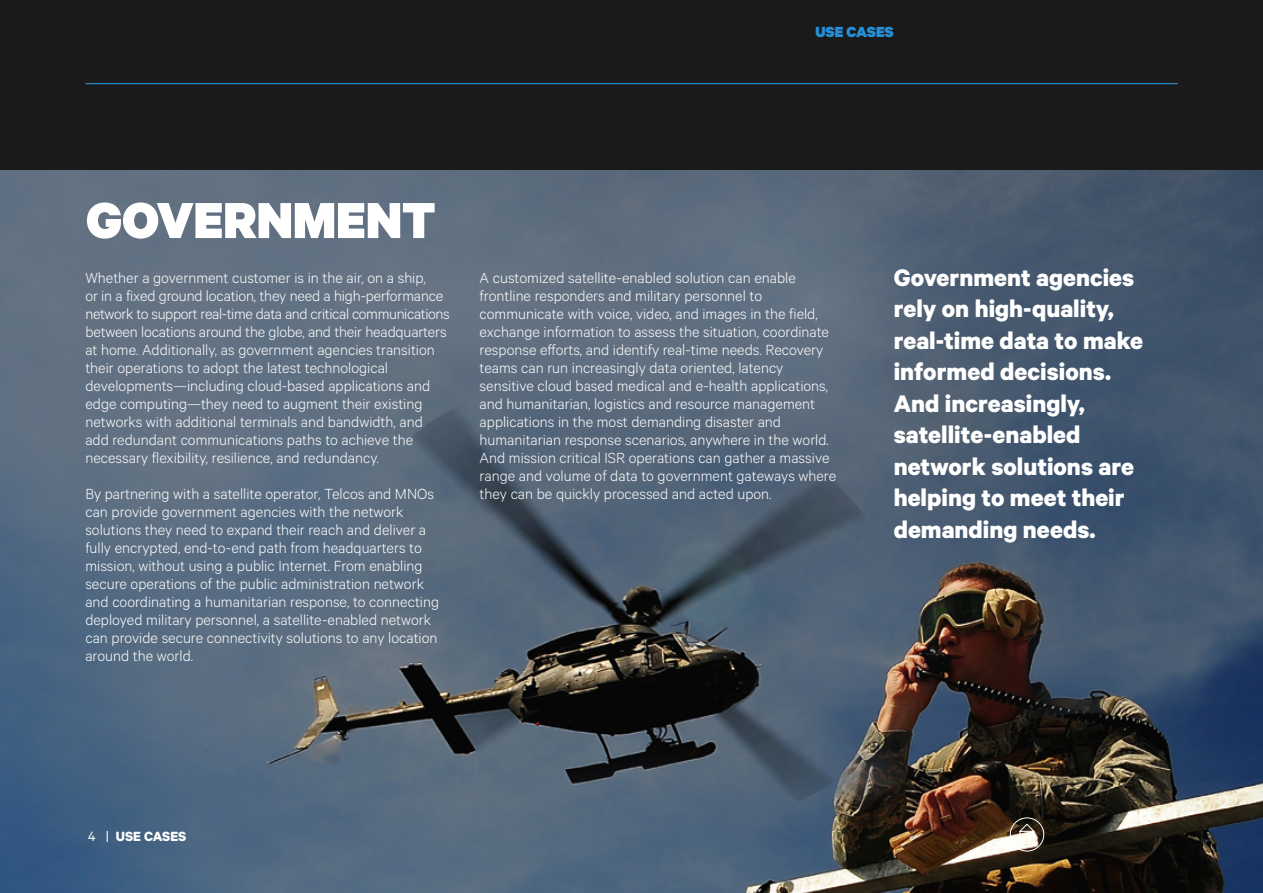
<style>
.page{position:relative;width:1263px;height:893px;background:#fff}
.page>*{position:absolute;margin:0;border:0;box-sizing:border-box;transform-origin:0 0}
.Sub_title_black{font:900 57px "Calibre";color:#fff}
.Side_text{font:700 27px/31.5px "Calibre";color:#fff}
._2_columns{font:300 16.5px/18px "Calibre";color:#fff}
._2_columns-2{font:300 16.5px "Calibre";letter-spacing:-.02em;color:#fff}
.t1{font:900 16.5px "Calibre";color:#2590d8}
.t2{font:700 15px "Calibre";color:#fff}
.s1{font-weight:400}
</style>
<div class="page">
<div style="left:0;top:0;width:1263px;height:170px;background:#1a1a1a"></div>
<hr style="left:85px;top:83px;width:1093px;height:1px;background:#2590d8">
<img style="left:0;top:170px;width:1263px;height:723px">
<svg style="left:1009px;top:817px;width:35px;height:35px"></svg>
<svg style="left:88px;top:832px;width:7px;height:9px"></svg>
<p class="t1" style="left:815px;top:22px;width:80px">USE CASES</p>
<p class="Sub_title_black" style="left:86px;top:184px;width:351px">GOVERNMENT</p>
<p class="_2_columns" style="left:85px;top:268px;width:342px">Whether a government customer is in the air, on a ship,</p>
<p class="_2_columns" style="left:85px;top:286px;width:359px">or in a fixed ground location, they need a high-performance</p>
<p class="_2_columns-2" style="left:85px;top:304px;width:366px">network to support real-time data and critical communications</p>
<p class="_2_columns" style="left:85px;top:322px;width:363px">between locations around the globe, and their headquarters</p>
<p class="_2_columns" style="left:85px;top:340px;width:351px">at home. Additionally, as government agencies transition their operations to adopt the latest technological developments—including cloud-based applications and edge computing—they need to augment their existing networks with additional terminals and bandwidth, and add redundant communications paths to achieve the necessary flexibility, resilience, and redundancy.</p>
<p class="_2_columns" style="left:85px;top:484px;width:355px">By partnering with a satellite operator, Telcos and MNOs can provide government agencies with the network solutions they need to expand their reach and deliver a fully encrypted, end-to-end path from headquarters to mission, without using a public Internet. From enabling secure operations of the public administration network and coordinating a humanitarian response, to connecting deployed military personnel, a satellite-enabled network can provide secure connectivity solutions to any location around the world.</p>
<p class="_2_columns" style="left:480px;top:268px;width:358px">A customized satellite-enabled solution can enable frontline responders and military personnel to communicate with voice, video, and images in the field, exchange information to assess the situation, coordinate response efforts, and identify real-time needs. Recovery teams can run increasingly data oriented, latency sensitive cloud based medical and e-health applications, and humanitarian, logistics and resource management applications in the most demanding disaster and humanitarian response scenarios, anywhere in the world.<br>And mission critical ISR operations can gather a massive range and volume of data to government gateways where they can be quickly processed and acted upon.</p>
<p class="Side_text" style="left:894px;top:261px;width:251px">Government agencies rely on high-quality, real-time data to make informed decisions.</p>
<p class="Side_text" style="left:894px;top:387px;width:242px">And increasingly, satellite-enabled network solutions are helping to meet their demanding needs.</p>
<p class="t2" style="left:106px;top:827px;width:82px"><span class="s1">|</span> USE CASES</p>
</div>
